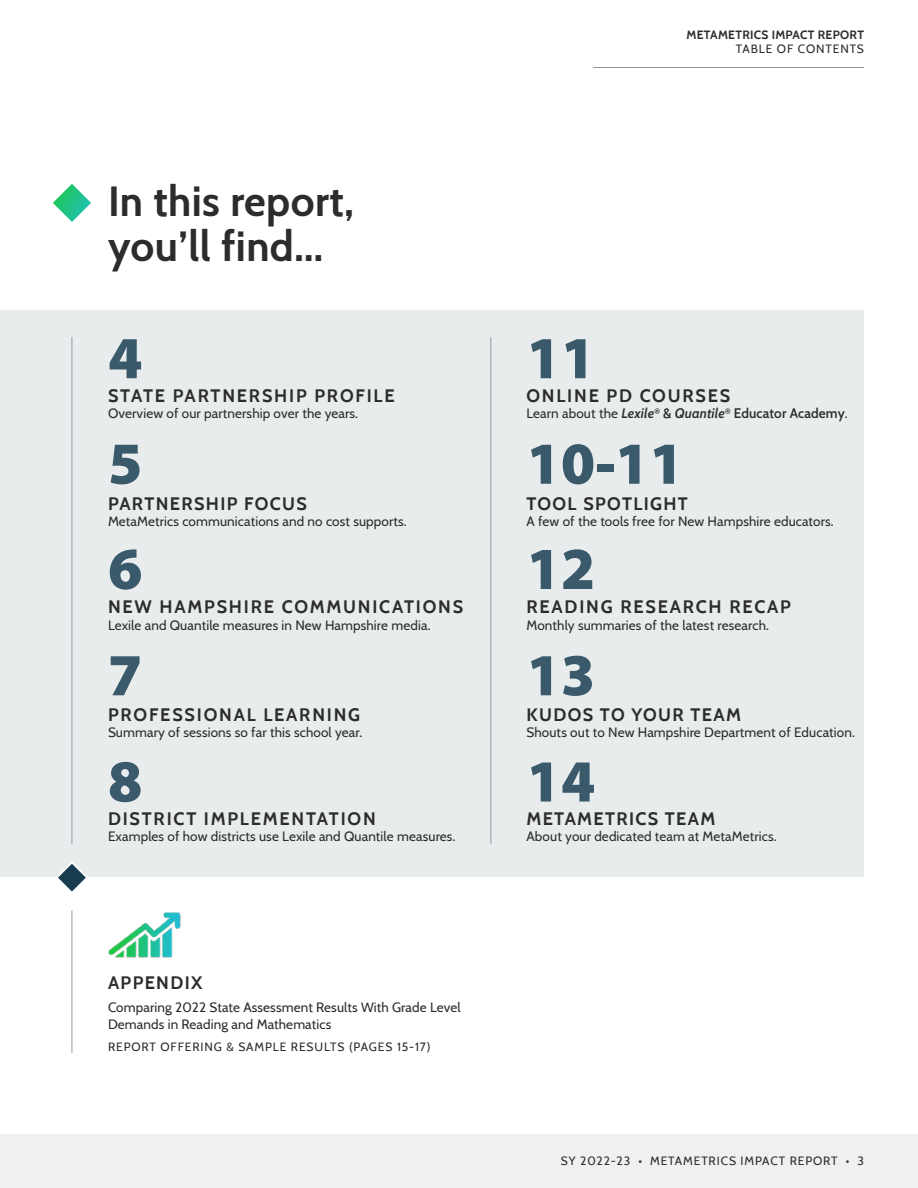
<style>
.page{position:relative;width:918px;height:1188px;background:#fff}
.page>*{position:absolute;margin:0;border:0;box-sizing:border-box;transform-origin:0 0}
.t1{font:900 60px "Myriad Pro";color:#3a596a}
.H4_12pt_Black_Caps{font:700 42px/45px "Cabin";letter-spacing:.01em;color:#2c2c2c}
.H2_28pt{font:700 18px "Cabin";letter-spacing:.1em;color:#2c2c2c}
.H4_12pt_Black_Caps-2{font:700 18px "Cabin";letter-spacing:.075em;color:#2c2c2c}
.Footnote{font:13.5px/16.2px "Cabin";letter-spacing:.01em;color:#2c2c2c}
.Footnote-2{font:600 13.5px "Cabin";letter-spacing:.01em;color:#2c2c2c}
.Footnote-3{font:12px "Cabin";letter-spacing:.075em;color:#2c2c2c}
.Right_Header_Footer{font:700 12px "Cabin";letter-spacing:.025em;color:#2c2c2c}
.Right_Header_Footer-2{font:12px "Cabin";letter-spacing:.075em;color:#2c2c2c}
.s1{font-weight:400}
.s2{font-style:italic}
</style>
<div class="page">
<div style="left:0;top:1134px;width:918px;height:54px;background:#f2f0ee"></div>
<hr style="left:593px;top:67px;width:271px;height:1px;background:#959595">
<div style="left:0;top:310px;width:864px;height:567px;background:#e8eced"></div>
<hr style="left:72px;top:911px;width:1px;height:142px;background:#8b9ea8">
<img style="left:108px;top:912px;width:73px;height:46px">
<svg style="left:53px;top:184px;width:38px;height:38px"></svg>
<svg style="left:57px;top:862px;width:30px;height:30px"></svg>
<hr style="left:72px;top:337px;width:1px;height:507px;background:#8b9ea8">
<hr style="left:490px;top:337px;width:1px;height:507px;background:#8b9ea8">
<p class="Right_Header_Footer" style="left:687px;top:25px;width:179px">METAMETRICS IMPACT REPORT</p>
<p class="Right_Header_Footer-2" style="left:736px;top:39px;width:130px">TABLE OF CONTENTS</p>
<h3 class="H4_12pt_Black_Caps" style="left:108px;top:176px;width:247px">In this report, you’ll find...</h3>
<h1 class="t1" style="left:108px;top:318px;width:36px">4</h1>
<h1 class="t1" style="left:526px;top:318px;width:70px">11</h1>
<h2 class="H2_28pt" style="left:108px;top:382px;width:288px">STATE PARTNERSHIP PROFILE</h2>
<p class="Footnote" style="left:108px;top:405px;width:252px">Overview of our partnership over the years.</p>
<h2 class="H2_28pt" style="left:526px;top:382px;width:205px">ONLINE PD COURSES</h2>
<p class="Footnote-2" style="left:526px;top:403px;width:323px"><span class="s1">Learn about the</span> <span class="s2">Lexile</span><sup>®</sup> &amp; <span class="s2">Quantile</span><sup>®</sup> Educator Academy<span class="s1">.</span></p>
<h1 class="t1" style="left:108px;top:423px;width:36px">5</h1>
<h1 class="t1" style="left:526px;top:423px;width:159px">10-11</h1>
<h3 class="H4_12pt_Black_Caps-2" style="left:108px;top:490px;width:201px">PARTNERSHIP FOCUS</h3>
<p class="Footnote" style="left:108px;top:513px;width:300px">MetaMetrics communications and no cost supports.</p>
<h3 class="H4_12pt_Black_Caps-2" style="left:526px;top:490px;width:163px">TOOL SPOTLIGHT</h3>
<p class="Footnote" style="left:526px;top:513px;width:309px">A few of the tools free for New Hampshire educators.</p>
<h1 class="t1" style="left:108px;top:529px;width:36px">6</h1>
<h1 class="t1" style="left:526px;top:529px;width:70px">12</h1>
<h2 class="H2_28pt" style="left:108px;top:593px;width:357px">NEW HAMPSHIRE COMMUNICATIONS</h2>
<p class="Footnote" style="left:108px;top:616px;width:324px">Lexile and Quantile measures in New Hampshire media.</p>
<h2 class="H2_28pt" style="left:526px;top:593px;width:266px">READING RESEARCH RECAP</h2>
<p class="Footnote" style="left:526px;top:616px;width:244px">Monthly summaries of the latest research.</p>
<h1 class="t1" style="left:108px;top:635px;width:36px">7</h1>
<h1 class="t1" style="left:526px;top:635px;width:70px">13</h1>
<h2 class="H2_28pt" style="left:108px;top:700px;width:254px">PROFESSIONAL LEARNING</h2>
<p class="Footnote" style="left:108px;top:723px;width:256px">Summary of sessions so far this school year.</p>
<h3 class="H4_12pt_Black_Caps-2" style="left:526px;top:700px;width:216px">KUDOS TO YOUR TEAM</h3>
<p class="Footnote" style="left:526px;top:723px;width:330px">Shouts out to New Hampshire Department of Education.</p>
<h1 class="t1" style="left:108px;top:741px;width:36px">8</h1>
<h1 class="t1" style="left:526px;top:741px;width:70px">14</h1>
<h2 class="H2_28pt" style="left:108px;top:805px;width:269px">DISTRICT IMPLEMENTATION</h2>
<p class="Footnote" style="left:108px;top:828px;width:349px">Examples of how districts use Lexile and Quantile measures.</p>
<h3 class="H4_12pt_Black_Caps-2" style="left:526px;top:805px;width:190px">METAMETRICS TEAM</h3>
<p class="Footnote" style="left:526px;top:828px;width:252px">About your dedicated team at MetaMetrics.</p>
<h3 class="H4_12pt_Black_Caps-2" style="left:108px;top:969px;width:96px">APPENDIX</h3>
<p class="Footnote" style="left:108px;top:999px;width:354px">Comparing 2022 State Assessment Results With Grade Level<br>Demands in Reading and Mathematics</p>
<p class="Footnote-3" style="left:108px;top:1038px;width:324px">REPORT OFFERING &amp; SAMPLE RESULTS (PAGES 15-17)</p>
<p class="Footnote-3" style="left:561px;top:1151px;width:305px">SY 2022-23 • METAMETRICS IMPACT REPORT • 3</p>
</div>
